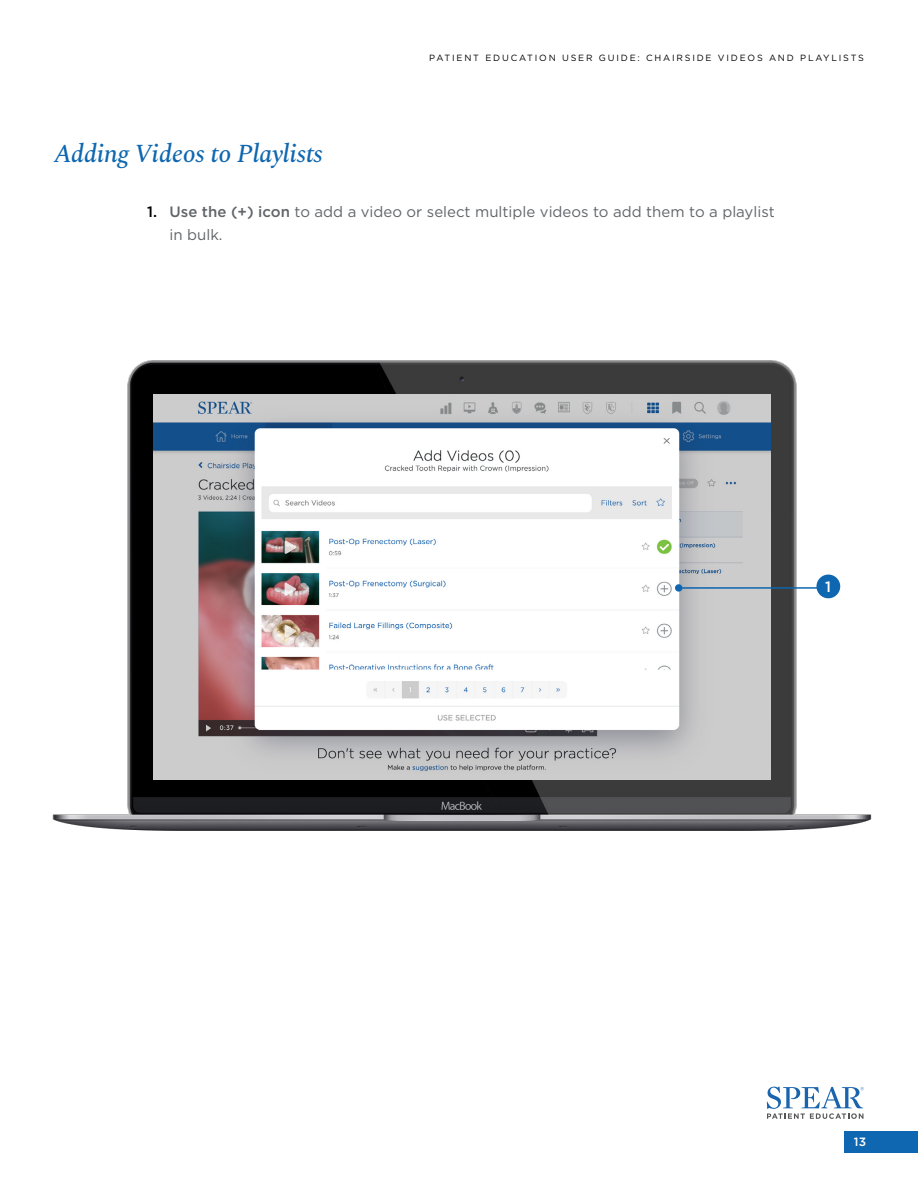
<style>
.page{position:relative;width:918px;height:1188px;background:#fff}
.page>*{position:absolute;margin:0;border:0;box-sizing:border-box;transform-origin:0 0}
.t1{font:italic 500 25.5px "Spectral";letter-spacing:-.01em;color:#0e67b0}
.t2{font:15px/22.5px "Gotham";color:#606569}
.t3{font:500 15px "Gotham";color:#000}
.t4{font:500 15px "Gotham";color:#fff}
.t5{font:500 12px "Gotham";color:#fff}
.t6{font:9px "Gotham";letter-spacing:.2em;color:#000}
.s1{font-weight:500}
</style>
<div class="page">
<div style="left:845px;top:1131px;width:73px;height:21px;background:#0e67b0"></div>
<svg style="left:767px;top:1087px;width:97px;height:32px"></svg>
<img style="left:52px;top:360px;width:820px;height:471px">
<img style="left:154px;top:394px;width:616px;height:386px">
<hr style="left:680px;top:587px;width:141px;height:2px;background:#0e67b0">
<div style="left:675px;top:584px;width:7px;height:8px;background:#0e67b0;border-radius:50%"></div>
<div style="left:816px;top:575px;width:24px;height:23px;background:#0e67b0;border-radius:50%"></div>
<p class="t6" style="left:429px;top:52px;width:436px">PATIENT EDUCATION USER GUIDE: CHAIRSIDE VIDEOS AND PLAYLISTS</p>
<h1 class="t1" style="left:54px;top:135px;width:270px">Adding Videos to Playlists</h1>
<p class="t2" style="left:170px;top:200px;width:607px"><span class="s1">Use the (+) icon</span> to add a video or select multiple videos to add them to a playlist in bulk.</p>
<p class="t3" style="left:147px;top:202px;width:11px">1.</p>
<p class="t4" style="left:825px;top:576px;width:7px">1</p>
<p class="t5" style="left:854px;top:1134px;width:14px">13</p>
</div>
